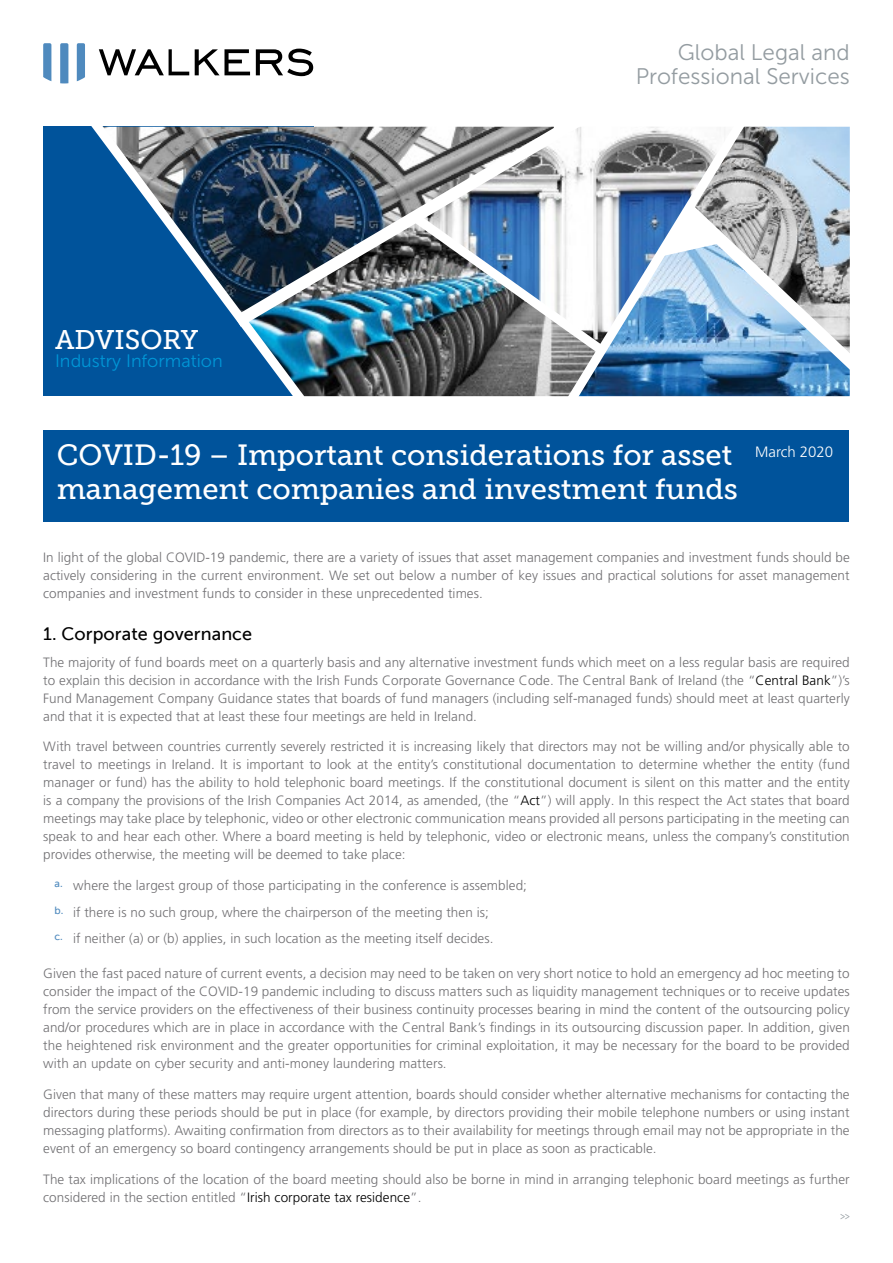
<style>
.page{position:relative;width:893px;height:1263px;background:#fff}
.page>*{position:absolute;margin:0;border:0;box-sizing:border-box;transform-origin:0 0}
.t1{font:29.25px/34.5px "Museo Slab 500";color:#fff}
.t2{font:27px "Museo Slab 500";color:#fff}
.t3{font:22.5px/24px "Museo Sans 300";color:#949ca1;text-align:right}
.t4{font:18px "Museo Sans 500";letter-spacing:.005em;color:#000}
.t5{font:18px "Museo Sans 300";color:#0096d6}
.t6{font:300 15px "Frutiger LT Pro";color:#fff}
.t7{font:300 13.5px/18px "Frutiger LT Pro";letter-spacing:.005em;color:#717073;text-align:justify}
.t8{font:12px "Museo Sans 300";color:#949ca1;scale:.75 1}
.s1{color:#000}
</style>
<div class="page">
<svg style="left:99px;top:49px;width:90px;height:26px"></svg>
<svg style="left:195px;top:49px;width:55px;height:26px"></svg>
<svg style="left:256px;top:49px;width:57px;height:27px"></svg>
<svg style="left:43px;top:43px;width:8px;height:38px"></svg>
<svg style="left:60px;top:43px;width:8px;height:40px"></svg>
<svg style="left:77px;top:43px;width:8px;height:38px"></svg>
<div style="left:43px;top:127px;width:270px;height:269px;background:#00539b"></div>
<img style="left:313px;top:338px;width:245px;height:58px">
<img style="left:753px;top:127px;width:97px;height:66px">
<svg style="left:76px;top:126px;width:237px;height:271px"></svg>
<img style="left:221px;top:126px;width:337px;height:212px">
<img style="left:402px;top:205px;width:156px;height:158px">
<svg style="left:558px;top:126px;width:195px;height:271px"></svg>
<svg style="left:659px;top:193px;width:191px;height:195px"></svg>
<div style="left:43px;top:430px;width:806px;height:92px;background:#00539b"></div>
<h2 class="t2" style="left:55px;top:325px;width:145px">ADVISORY</h2>
<h3 class="t5" style="left:55px;top:351px;width:169px">Industry Information</h3>
<h3 class="t3" style="left:636px;top:41px;width:216px">Global Legal and<br>Professional Services</h3>
<h1 class="t1" style="left:57px;top:438px;width:683px">COVID-19 – Important considerations for asset management companies and investment funds</h1>
<p class="t6" style="left:755px;top:443px;width:80px">March 2020</p>
<p class="t7" style="left:43px;top:548px;width:808px">In light of the global COVID-19 pandemic, there are a variety of issues that asset management companies and investment funds should be actively considering in the current environment. We set out below a number of key issues and practical solutions for asset management companies and investment funds to consider in these unprecedented times.</p>
<h3 class="t4" style="left:43px;top:624px;width:211px">1. Corporate governance</h3>
<p class="t7" style="left:43px;top:653px;width:808px">The majority of fund boards meet on a quarterly basis and any alternative investment funds which meet on a less regular basis are required to explain this decision in accordance with the Irish Funds Corporate Governance Code. The Central Bank of Ireland (the “<span class="s1">Central Bank</span>”)’s Fund Management Company Guidance states that boards of fund managers (including self-managed funds) should meet at least quarterly and that it is expected that at least these four meetings are held in Ireland.</p>
<p class="t7" style="left:43px;top:738px;width:808px">With travel between countries currently severely restricted it is increasing likely that directors may not be willing and/or physically able to travel to meetings in Ireland. It is important to look at the entity’s constitutional documentation to determine whether the entity (fund manager or fund) has the ability to hold telephonic board meetings. If the constitutional document is silent on this matter and the entity is a company the provisions of the Irish Companies Act 2014, as amended, (the “<span class="s1">Act</span>”) will apply. In this respect the Act states that board meetings may take place by telephonic, video or other electronic communication means provided all persons participating in the meeting can speak to and hear each other. Where a board meeting is held by telephonic, video or electronic means, unless the company’s constitution provides otherwise, the meeting will be deemed to take place:</p>
<p class="t7" style="left:54px;top:872px;width:474px;line-height:26.5px;text-align:left"><sup>a.</sup> where the largest group of those participating in the conference is assembled; <sup>b.</sup> if there is no such group, where the chairperson of the meeting then is;<br><sup>c.</sup> if neither (a) or (b) applies, in such location as the meeting itself decides.</p>
<p class="t7" style="left:43px;top:964px;width:808px">Given the fast paced nature of current events, a decision may need to be taken on very short notice to hold an emergency ad hoc meeting to consider the impact of the COVID-19 pandemic including to discuss matters such as liquidity management techniques or to receive updates from the service providers on the effectiveness of their business continuity processes bearing in mind the content of the outsourcing policy and/or procedures which are in place in accordance with the Central Bank’s findings in its outsourcing discussion paper. In addition, given the heightened risk environment and the greater opportunities for criminal exploitation, it may be necessary for the board to be provided with an update on cyber security and anti-money laundering matters.</p>
<p class="t7" style="left:43px;top:1085px;width:808px">Given that many of these matters may require urgent attention, boards should consider whether alternative mechanisms for contacting the directors during these periods should be put in place (for example, by directors providing their mobile telephone numbers or using instant messaging platforms). Awaiting confirmation from directors as to their availability for meetings through email may not be appropriate in the event of an emergency so board contingency arrangements should be put in place as soon as practicable.</p>
<p class="t7" style="left:43px;top:1170px;width:808px">The tax implications of the location of the board meeting should also be borne in mind in arranging telephonic board meetings as further considered in the section entitled “<span class="s1">Irish corporate tax residence</span>”.</p>
<p class="t8" style="left:840px;top:1209px;width:15px">&gt;&gt;</p>
</div>
